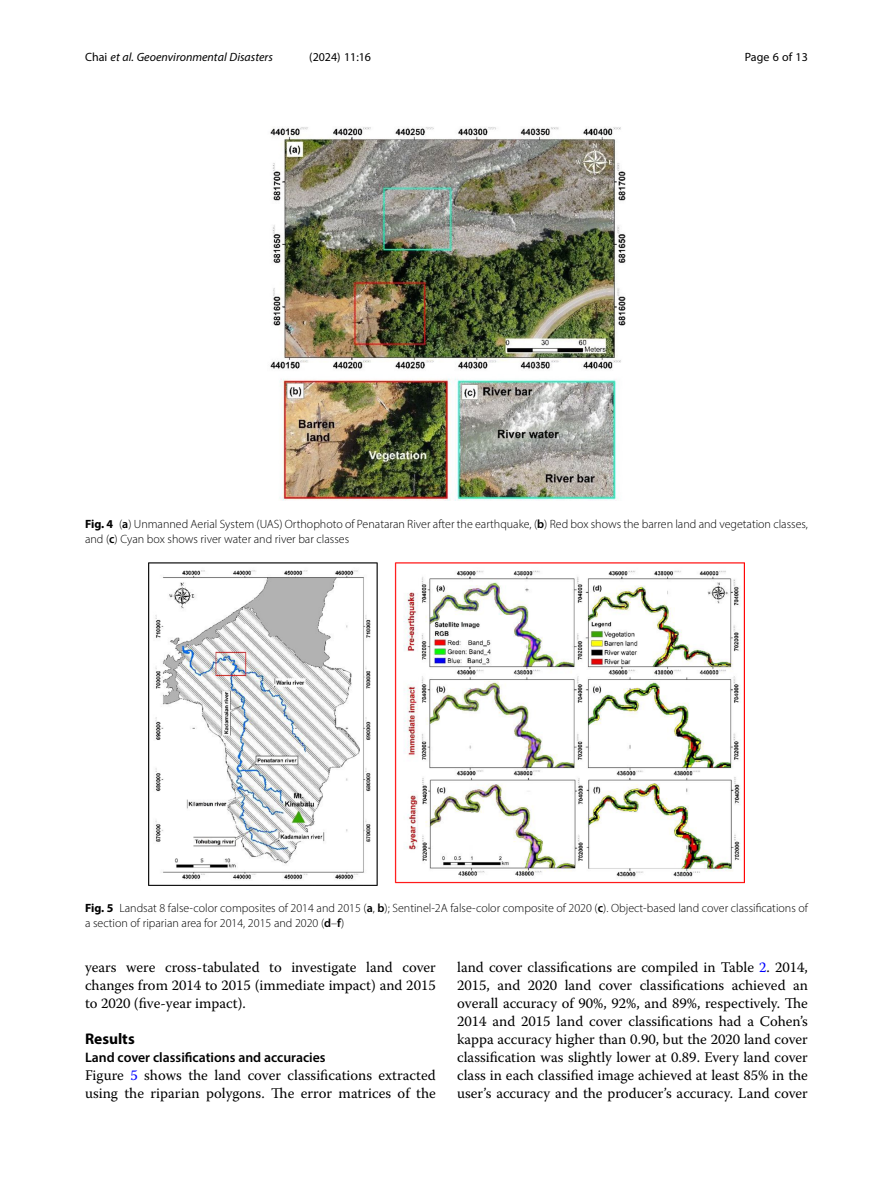
<style>
.page{position:relative;width:893px;height:1191px;background:#fff}
.page>*{position:absolute;margin:0;border:0;box-sizing:border-box;transform-origin:0 0}
.Head_1{font:700 15.45px "Myriad Pro";color:#000}
.Body_Text{font:14.7px/18px "Warnock Pro";color:#000}
.Body_Text_Indent{font:14.7px/18px "Warnock Pro";color:#000;text-align:justify}
.Head_2_After_1{font:600 13.8px "Myriad Pro";color:#000}
.Figure_Caption{font:300 12px/15px "Myriad Pro";color:#000}
.t1{font:italic 12px "Myriad Pro";color:#000}
.t2{font:12px "Myriad Pro";color:#000}
.s1{font-style:normal}
.s2{font-weight:700}
.s3{font-weight:600}
.s4{color:#00f}
</style>
<div class="page">
<img style="left:149px;top:562px;width:595px;height:323px">
<img style="left:270px;top:127px;width:356px;height:373px">
<p class="t1" style="left:85px;top:50px;width:189px"><span class="s1">Chai</span> et al. Geoenvironmental Disasters</p>
<p class="t2" style="left:309px;top:50px;width:63px">(2024) 11:16</p>
<p class="t2" style="left:745px;top:50px;width:65px">Page 6 of 13</p>
<p class="Figure_Caption" style="left:85px;top:516px;width:724px"><span class="s2">Fig. 4</span> (<span class="s3">a</span>) Unmanned Aerial System (UAS) Orthophoto of Penataran River after the earthquake, (<span class="s3">b</span>) Red box shows the barren land and vegetation classes, and (<span class="s3">c</span>) Cyan box shows river water and river bar classes</p>
<p class="Figure_Caption" style="left:85px;top:900px;width:724px"><span class="s2">Fig. 5</span> Landsat 8 false-color composites of 2014 and 2015 (<span class="s3">a</span>, <span class="s3">b</span>); Sentinel-2A false-color composite of 2020 (<span class="s3">c</span>). Object-based land cover classifications of a section of riparian area for 2014, 2015 and 2020 (<span class="s3">d</span>–<span class="s3">f</span>)</p>
<p class="Body_Text_Indent" style="left:85px;top:958px;width:352px">years were cross-tabulated to investigate land cover changes from 2014 to 2015 (immediate impact) and 2015 to 2020 (five-year impact).</p>
<p class="Head_1" style="left:85px;top:1029px;width:51px">Results</p>
<p class="Head_2_After_1" style="left:85px;top:1049px;width:242px">Land cover classifications and accuracies</p>
<p class="Body_Text" style="left:85px;top:1066px;width:352px">Figure <span class="s4">5</span> shows the land cover classifications extracted using the riparian polygons. The error matrices of the</p>
<p class="Body_Text" style="left:457px;top:958px;width:352px;text-align:justify">land cover classifications are compiled in Table <span class="s4">2</span>. 2014, 2015, and 2020 land cover classifications achieved an overall accuracy of 90%, 92%, and 89%, respectively. The 2014 and 2015 land cover classifications had a Cohen’s kappa accuracy higher than 0.90, but the 2020 land cover classification was slightly lower at 0.89. Every land cover class in each classified image achieved at least 85% in the user’s accuracy and the producer’s accuracy. Land cover</p>
</div>
